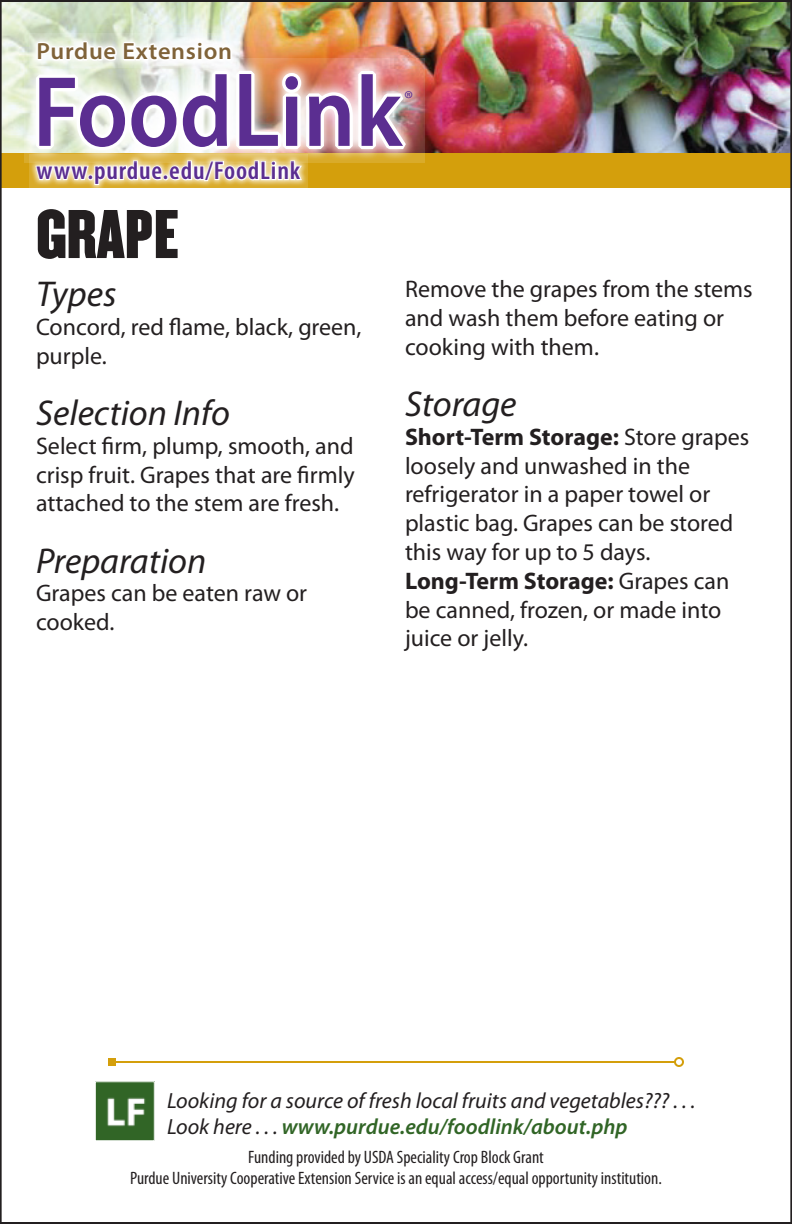
<style>
.page{position:relative;width:792px;height:1224px;background:#fff}
.page>*{position:absolute;margin:0;border:0;box-sizing:border-box;transform-origin:0 0}
.t1{font:600 101px "Myriad Pro";color:#5b2e91;scale:.9 1}
.t2{font:60px "Champion HTF Welterweight";color:#231f20}
.Subhead{font:italic 36px "Myriad Pro";color:#231f20}
.t3{font:600 condensed 25.6px "Myriad Pro";letter-spacing:.03em;color:#5b2e91;scale:1.06 1}
.Text{font:24px/28.8px "Myriad Pro";color:#231f20}
.t4{font:600 23.4px "Myriad Pro";letter-spacing:.03em;color:#806339;scale:1.04 1}
.t5{font:italic 22px/26.4px "Myriad Pro";color:#231f20}
.t6{font:21.8px "Myriad Pro";color:#5b2e91}
.t7{font:condensed 18px "Myriad Pro";color:#231f20}
.s1{font-size:106.6px}
.s2{font-weight:700}
.s3{font-weight:600;color:#316526}
</style>
<div class="page">
<img style="left:3px;top:3px;width:786px;height:151px">
<div style="left:0;top:154px;width:792px;height:34px;background:#d49f0c"></div>
<svg style="left:24px;top:58px;width:401px;height:105px;background:#caa28a"></svg>
<img style="left:33px;top:34px;width:382px;height:154px">
<hr style="left:112px;top:1061px;width:563px;height:2px;background:#d49f0c">
<div style="left:108px;top:1058px;width:8px;height:8px;background:#d49f0c"></div>
<div style="left:674px;top:1057px;width:10px;height:10px;border:2px solid #d49f0c;border-radius:50%"></div>
<img style="left:97px;top:1083px;width:56px;height:56px">
<div style="left:95px;top:1081px;width:60px;height:60px;border:1px solid #fff"></div>
<p class="t4" style="left:36px;top:36px;width:190px">Purdue Extension</p>
<p class="t1" style="left:33px;top:48px;width:412px">Food<span class="s1">L</span>ink</p>
<p class="t6" style="left:404px;top:85px;width:11px">®</p>
<p class="t3" style="left:36px;top:157px;width:250px">www.purdue.edu/FoodLink</p>
<p class="t2" style="left:36px;top:195px;width:144px">GRAPE</p>
<p class="Subhead" style="left:36px;top:272px;width:82px">Types</p>
<p class="Text" style="left:36px;top:312px;width:327px">Concord, red flame, black, green, purple.</p>
<p class="Subhead" style="left:36px;top:391px;width:196px">Selection Info</p>
<p class="Text" style="left:36px;top:431px;width:320px;text-align:justify">Select firm, plump, smooth, and crisp fruit. Grapes that are firmly attached to the stem are fresh.</p>
<p class="Subhead" style="left:36px;top:538px;width:172px">Preparation</p>
<p class="Text" style="left:36px;top:578px;width:273px">Grapes can be eaten raw or cooked.</p>
<p class="Text" style="left:405px;top:274px;width:349px">Remove the grapes from the stems and wash them before eating or cooking with them.</p>
<p class="Subhead" style="left:405px;top:382px;width:113px">Storage</p>
<p class="Text" style="left:405px;top:422px;width:346px"><span class="s2">Short-Term Storage:</span> Store grapes loosely and unwashed in the refrigerator in a paper towel or plastic bag. Grapes can be stored this way for up to 5 days.</p>
<p class="Text" style="left:405px;top:566px;width:326px"><span class="s2">Long-Term Storage:</span> Grapes can be canned, frozen, or made into juice or jelly.</p>
<p class="t5" style="left:167px;top:1087px;width:530px">Looking for a source of fresh local fruits and vegetables??? . . .<br>Look here . . . <span class="s3">www.purdue.edu/foodlink/about.php</span></p>
<p class="t7" style="left:248px;top:1146px;width:297px">Funding provided by USDA Speciality Crop Block Grant</p>
<p class="t7" style="left:130px;top:1168px;width:533px">Purdue University Cooperative Extension Service is an equal access/equal opportunity institution.</p>
</div>
